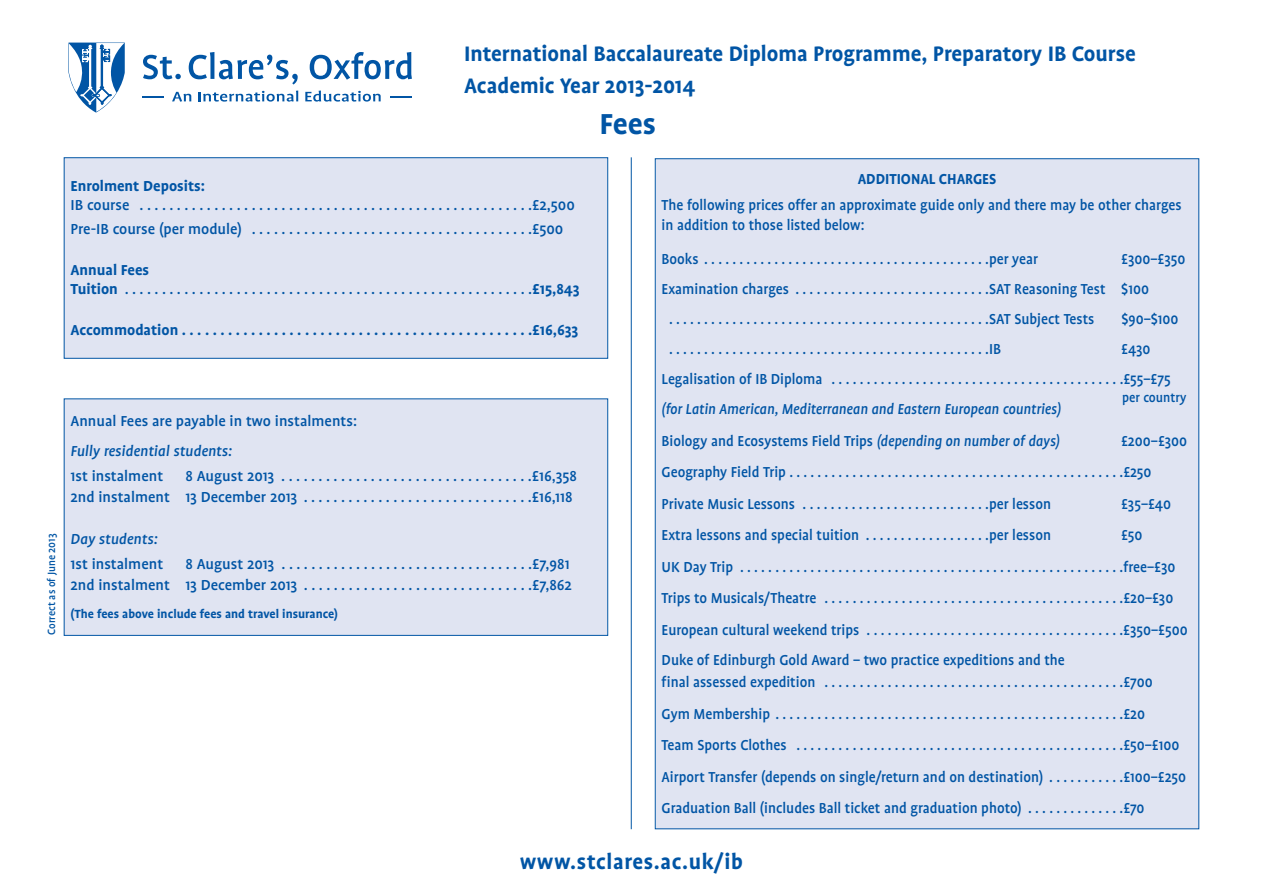
<style>
.page{position:relative;width:1263px;height:893px;background:#fff}
.page>*{position:absolute;margin:0;border:0;box-sizing:border-box;transform-origin:0 0}
.t1{font:700 33px "Profile";color:#0155a5}
.t2{font:700 24px/31.5px "Profile";color:#0155a5}
.t3{font:700 24px "Profile";letter-spacing:.025em;color:#0155a5}
.t4{font:500 16.5px/31.5px "Profile";color:#0155a5;scale:.94 1}
.t5{font:500 16.5px/21px "Profile";color:#0155a5;text-align:right}
.t6{font:italic 500 16.5px/31.5px "Profile";color:#0155a5;scale:.94 1}
.t7{font:700 16.5px "Profile";color:#0155a5}
.t8{font:italic 500 16.5px "Profile";color:#0155a5}
.t9{font:700 16.5px "Profile";color:#0155a5;scale:.94 1}
.t10{font:500 15px "Profile";color:#0155a5;scale:.94 1}
.t11{font:700 13.5px "Profile";color:#0155a5}
.t12{font:500 12px "Profile";color:#0155a5;scale:.95 1}
.s1{font-weight:700}
.s2{font-style:normal}
</style>
<div class="page">
<div style="left:656px;top:159px;width:542px;height:669px;background:#e0e4f2"></div>
<div style="left:65px;top:399px;width:542px;height:236px;background:#e0e4f2"></div>
<div style="left:64px;top:398px;width:544px;height:238px;border:1px solid #0155a5"></div>
<hr style="left:631px;top:157px;width:1px;height:672px;background:#0155a5">
<div style="left:65px;top:158px;width:542px;height:200px;background:#e0e4f2"></div>
<div style="left:64px;top:157px;width:544px;height:202px;border:1px solid #0155a5"></div>
<svg style="left:143px;top:55px;width:38px;height:24px"></svg>
<svg style="left:189px;top:52px;width:109px;height:33px"></svg>
<svg style="left:310px;top:52px;width:102px;height:28px"></svg>
<hr style="left:142px;top:96px;width:22px;height:2px;background:#0155a5">
<svg style="left:172px;top:92px;width:19px;height:10px"></svg>
<svg style="left:198px;top:91px;width:100px;height:11px"></svg>
<svg style="left:305px;top:91px;width:76px;height:11px"></svg>
<hr style="left:390px;top:96px;width:21px;height:2px;background:#0155a5">
<svg style="left:68px;top:43px;width:57px;height:70px"></svg>
<h2 class="t2" style="left:464px;top:40px;width:673px">International Baccalaureate Diploma Programme, Preparatory IB Course<br>Academic Year 2013-2014</h2>
<h1 class="t1" style="left:600px;top:111px;width:58px">Fees</h1>
<p class="t7" style="left:71px;top:179px;width:136px">Enrolment Deposits:</p>
<p class="t5" style="left:71px;top:194px;width:506px;line-height:23.7px;text-align:left">IB course . . . . . . . . . . . . . . . . . . . . . . . . . . . . . . . . . . . . . . . . . . . . . . . . . . . . .£2,500<br>Pre-IB course (per module) . . . . . . . . . . . . . . . . . . . . . . . . . . . . . . . . . . . . . .£500</p>
<p class="t5" style="left:71px;top:261px;width:511px;line-height:19.5px;text-align:left"><span class="s1">Annual Fees<br>Tuition</span> . . . . . . . . . . . . . . . . . . . . . . . . . . . . . . . . . . . . . . . . . . . . . . . . . . . . . . .<span class="s1">£15,843</span></p>
<p class="t7" style="left:71px;top:324px;width:509px">Accommodation . . . . . . . . . . . . . . . . . . . . . . . . . . . . . . . . . . . . . . . . . . . . . .£16,633</p>
<p class="t12" style="left:47px;top:635px;width:108px;rotate:-90deg">Correct as of June 2013</p>
<p class="t5" style="left:71px;top:412px;width:288px">Annual Fees are payable in two instalments:</p>
<p class="t8" style="left:71px;top:445px;width:163px">Fully residential students:</p>
<p class="t5" style="left:71px;top:466px;width:94px">1st instalment</p>
<p class="t5" style="left:71px;top:466px;width:508px">8 August 2013 . . . . . . . . . . . . . . . . . . . . . . . . . . . . . . . . . .£16,358<br>2nd instalment 13 December 2013 . . . . . . . . . . . . . . . . . . . . . . . . . . . . . . .£16,118</p>
<p class="t8" style="left:71px;top:533px;width:89px">Day students:</p>
<p class="t5" style="left:71px;top:555px;width:94px">1st instalment</p>
<p class="t5" style="left:71px;top:555px;width:503px">8 August 2013 . . . . . . . . . . . . . . . . . . . . . . . . . . . . . . . . . .£7,981<br>2nd instalment 13 December 2013 . . . . . . . . . . . . . . . . . . . . . . . . . . . . . . .£7,862</p>
<p class="t11" style="left:71px;top:609px;width:269px">(The fees above include fees and travel insurance)</p>
<p class="t9" style="left:858px;top:173px;width:149px">ADDITIONAL CHARGES</p>
<p class="t4" style="left:662px;top:196px;width:555px;line-height:19.8px">The following prices offer an approximate guide only and there may be other charges in addition to those listed below:</p>
<p class="t4" style="left:662px;top:245px;width:402px">Books . . . . . . . . . . . . . . . . . . . . . . . . . . . . . . . . . . . . . . . . .per year</p>
<p class="t4" style="left:1121px;top:245px;width:70px">£300–£350</p>
<p class="t4" style="left:662px;top:275px;width:520px">Examination charges . . . . . . . . . . . . . . . . . . . . . . . . . . . .SAT Reasoning Test $100</p>
<p class="t4" style="left:669px;top:305px;width:454px">. . . . . . . . . . . . . . . . . . . . . . . . . . . . . . . . . . . . . . . . . . . . . .SAT Subject Tests</p>
<p class="t4" style="left:1121px;top:305px;width:62px">$90–$100</p>
<p class="t4" style="left:669px;top:335px;width:354px">. . . . . . . . . . . . . . . . . . . . . . . . . . . . . . . . . . . . . . . . . . . . . .IB</p>
<p class="t4" style="left:662px;top:335px;width:543px;line-height:30px;text-indent:460px">£430<br>Legalisation of IB Diploma . . . . . . . . . . . . . . . . . . . . . . . . . . . . . . . . . . . . . . . . . .£55–£75</p>
<p class="t10" style="left:1122px;top:392px;width:70px">per country</p>
<p class="t6" style="left:662px;top:394px;width:427px">(for Latin American, Mediterranean and Eastern European countries)<br><span class="s2">Biology and Ecosystems Field Trips</span> (depending on number of days)</p>
<p class="t4" style="left:662px;top:426px;width:561px;text-indent:460px">£200–£300<br>Geography Field Trip . . . . . . . . . . . . . . . . . . . . . . . . . . . . . . . . . . . . . . . . . . . . . . . .£250<br>Private Music Lessons . . . . . . . . . . . . . . . . . . . . . . . . . . .per lesson</p>
<p class="t4" style="left:1121px;top:489px;width:55px">£35–£40</p>
<p class="t4" style="left:662px;top:521px;width:416px">Extra lessons and special tuition . . . . . . . . . . . . . . . . . .per lesson</p>
<p class="t4" style="left:662px;top:521px;width:561px;text-indent:460px">£50<br>UK Day Trip . . . . . . . . . . . . . . . . . . . . . . . . . . . . . . . . . . . . . . . . . . . . . . . . . . . . . . .free–£30<br>Trips to Musicals/Theatre . . . . . . . . . . . . . . . . . . . . . . . . . . . . . . . . . . . . . . . . . . .£20–£30<br>European cultural weekend trips . . . . . . . . . . . . . . . . . . . . . . . . . . . . . . . . . . . . .£350–£500</p>
<p class="t4" style="left:662px;top:650px;width:524px;line-height:22.5px">Duke of Edinburgh Gold Award – two practice expeditions and the<br>final assessed expedition . . . . . . . . . . . . . . . . . . . . . . . . . . . . . . . . . . . . . . . . . . .£700</p>
<p class="t4" style="left:662px;top:699px;width:560px">Gym Membership . . . . . . . . . . . . . . . . . . . . . . . . . . . . . . . . . . . . . . . . . . . . . . . . . .£20<br>Team Sports Clothes . . . . . . . . . . . . . . . . . . . . . . . . . . . . . . . . . . . . . . . . . . . . . . .£50–£100<br>Airport Transfer (depends on single/return and on destination) . . . . . . . . . . .£100–£250<br>Graduation Ball (includes Ball ticket and graduation photo) . . . . . . . . . . . . . .£70</p>
<h2 class="t3" style="left:520px;top:853px;width:224px">www.stclares.ac.uk/ib</h2>
</div>
